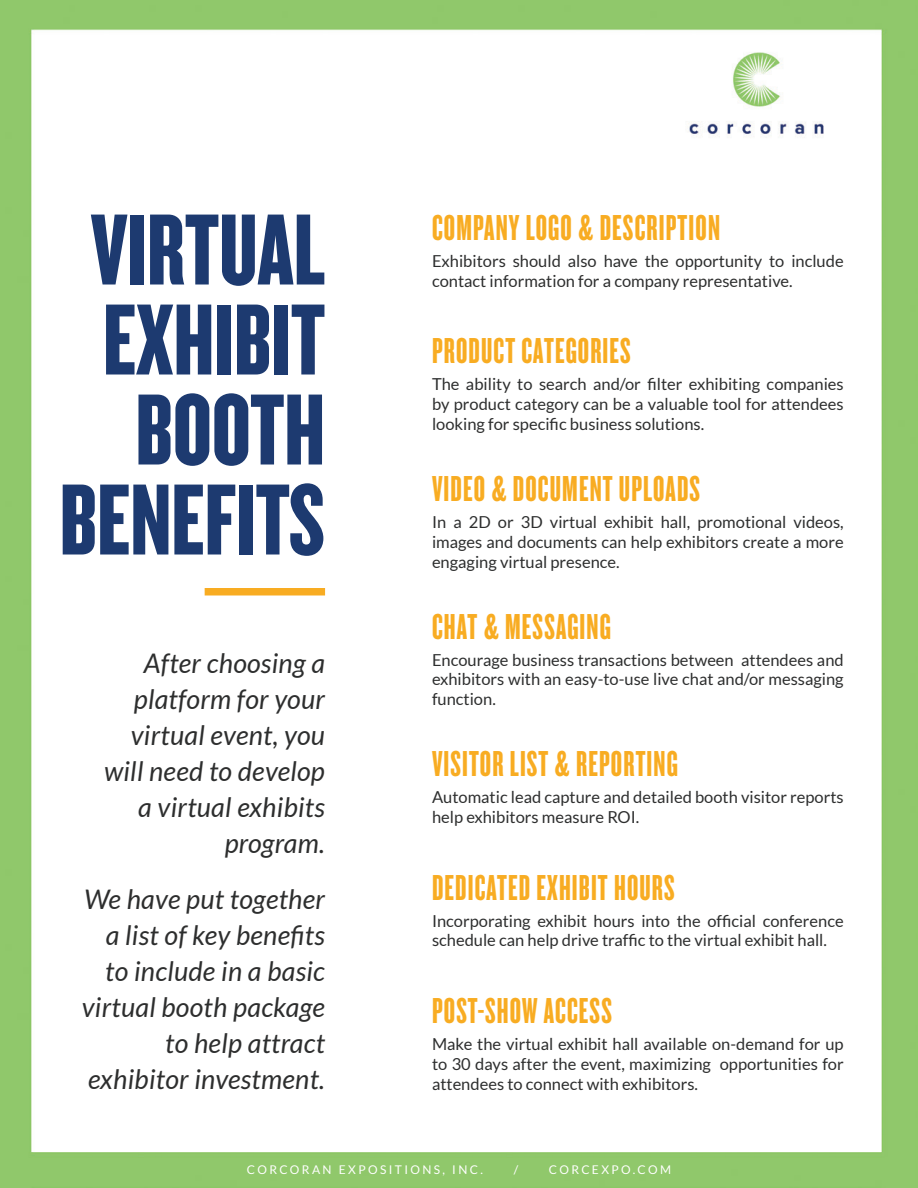
<style>
.page{position:relative;width:918px;height:1188px;background:#fff}
.page>*{position:absolute;margin:0;border:0;box-sizing:border-box;transform-origin:0 0}
.t1{font:105px/90px "Knockout HTF68 Full Featherwt";color:#1d3a70;text-align:right}
.t2{font:37.5px "Knockout HTF67 Full Bantamwt";letter-spacing:.03em;color:#f8ac22}
.t3{font:italic 27px/36px "Lato";letter-spacing:.01em;color:#2d2e2e;text-align:right}
.t4{font:16.5px/19.8px "Lato";color:#2d2e2e;text-align:justify}
.t5{font:12px "Lato";letter-spacing:.2em;color:#fff}
</style>
<div class="page">
<img style="left:0;top:0;width:918px;height:1188px">
<div style="left:205px;top:588px;width:120px;height:8px;background:#f8ac22"></div>
<p class="t1" style="left:60px;top:206px;width:267px">VIRTUAL<br>EXHIBIT<br>BOOTH<br>BENEFITS</p>
<p class="t3" style="left:104px;top:646px;width:222px">After choosing a platform for your virtual event, you will need to develop a virtual exhibits program.</p>
<p class="t3" style="left:82px;top:882px;width:245px">We have put together a list of key benefits to include in a basic virtual booth package to help attract exhibitor investment.</p>
<p class="t2" style="left:432px;top:208px;width:290px">COMPANY LOGO &amp; DESCRIPTION</p>
<p class="t4" style="left:432px;top:251px;width:413px">Exhibitors should also have the opportunity to include contact information for a company representative.</p>
<p class="t2" style="left:432px;top:332px;width:200px">PRODUCT CATEGORIES</p>
<p class="t4" style="left:432px;top:374px;width:413px">The ability to search and/or filter exhibiting companies by product category can be a valuable tool for attendees looking for specific business solutions.</p>
<p class="t2" style="left:432px;top:469px;width:270px">VIDEO &amp; DOCUMENT UPLOADS</p>
<p class="t4" style="left:432px;top:512px;width:413px">In a 2D or 3D virtual exhibit hall, promotional videos, images and documents can help exhibitors create a more engaging virtual presence.</p>
<p class="t2" style="left:432px;top:607px;width:180px">CHAT &amp; MESSAGING</p>
<p class="t4" style="left:432px;top:650px;width:413px">Encourage business transactions between attendees and exhibitors with an easy-to-use live chat and/or messaging function.</p>
<p class="t2" style="left:432px;top:745px;width:247px">VISITOR LIST &amp; REPORTING</p>
<p class="t4" style="left:432px;top:787px;width:413px">Automatic lead capture and detailed booth visitor reports help exhibitors measure ROI.</p>
<p class="t2" style="left:432px;top:868px;width:244px">DEDICATED EXHIBIT HOURS</p>
<p class="t4" style="left:432px;top:911px;width:413px">Incorporating exhibit hours into the official conference schedule can help drive traffic to the virtual exhibit hall.</p>
<p class="t2" style="left:432px;top:991px;width:181px">POST-SHOW ACCESS</p>
<p class="t4" style="left:432px;top:1034px;width:413px">Make the virtual exhibit hall available on-demand for up to 30 days after the event, maximizing opportunities for attendees to connect with exhibitors.</p>
<p class="t5" style="left:247px;top:1163px;width:238px">CORCORAN EXPOSITIONS, INC.</p>
<p class="t5" style="left:514px;top:1163px;width:6px">/</p>
<p class="t5" style="left:549px;top:1163px;width:124px">CORCEXPO.COM</p>
</div>
